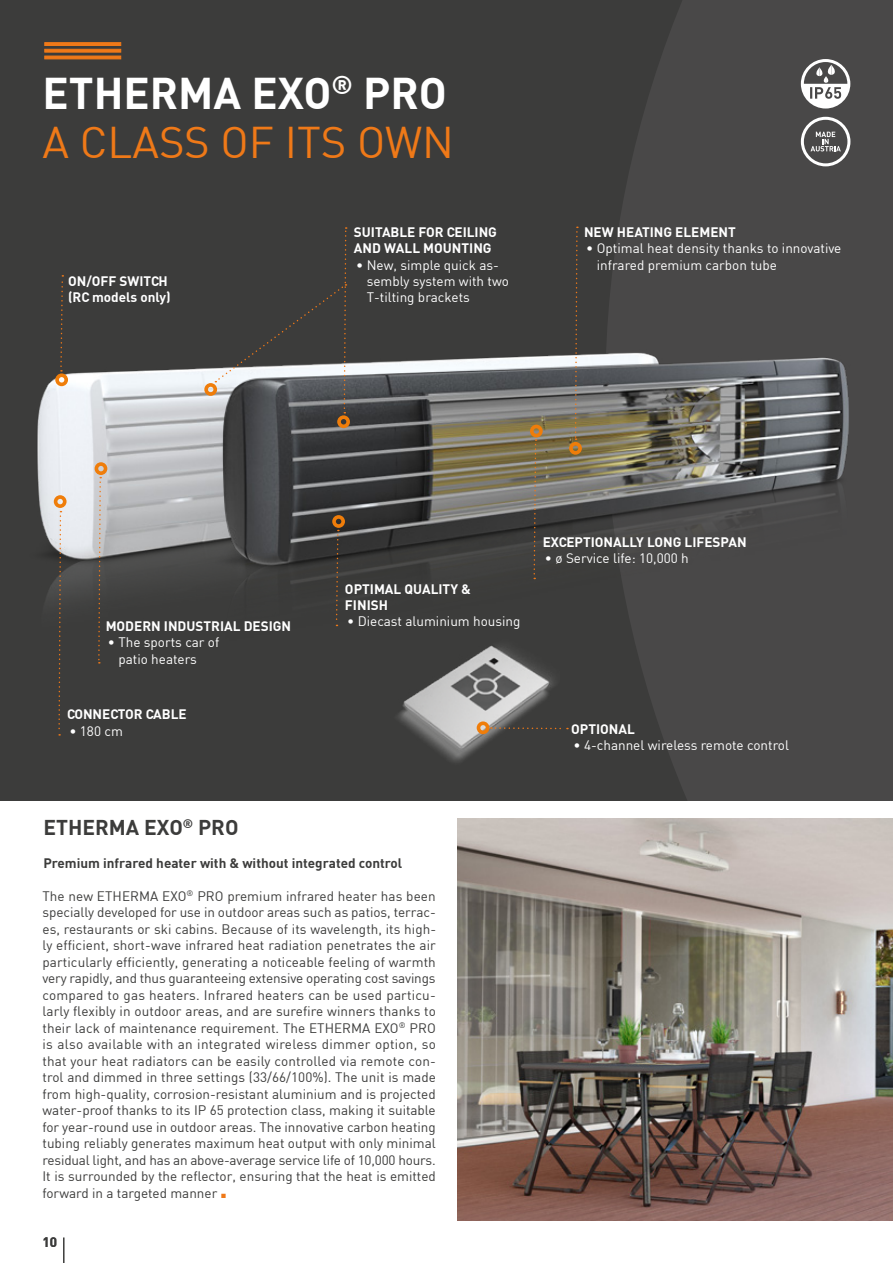
<style>
.page{position:relative;width:893px;height:1263px;background:#fff}
.page>*{position:absolute;margin:0;border:0;box-sizing:border-box;transform-origin:0 0}
.t1{font:45px "DIN";color:#ef7918}
.t2{font:43.5px/49.5px "DIN";color:#ef7918}
.t3{font:700 21px "DIN";color:#3c3c3b}
.t4{font:13.5px/16.5px "DIN";color:#3c3c3b;text-align:justify}
.t5{font:13.5px/16.2px "DIN";color:#fff}
.t6{font:700 13.5px/16.2px "DIN";color:#fff}
.t7{font:700 13.5px "DIN";color:#3c3c3b}
.s1{font-weight:700;color:#fff}
</style>
<div class="page">
<div style="left:0;top:0;width:893px;height:802px;background:#3c3c3b"></div>
<svg style="left:605px;top:0;width:288px;height:802px;fill:#494848"></svg>
<img style="left:37px;top:236px;width:712px;height:365px">
<img style="left:143px;top:242px;width:750px;height:415px">
<hr style="left:45px;top:43px;width:76px;height:3px;background:#ef7918">
<hr style="left:45px;top:56px;width:76px;height:3px;background:#ef7918">
<div style="left:45px;top:49px;width:76px;height:3px;background:#ef7918;border:1px solid #ef7918"></div>
<svg style="left:332px;top:515px;width:13px;height:106px"></svg>
<svg style="left:54px;top:495px;width:13px;height:241px"></svg>
<svg style="left:204px;top:227px;width:146px;height:201px"></svg>
<svg style="left:569px;top:227px;width:13px;height:228px"></svg>
<svg style="left:530px;top:425px;width:13px;height:154px"></svg>
<svg style="left:95px;top:462px;width:12px;height:201px"></svg>
<svg style="left:55px;top:275px;width:13px;height:111px"></svg>
<img style="left:330px;top:621px;width:229px;height:141px">
<svg style="left:477px;top:721px;width:91px;height:13px"></svg>
<svg style="left:801px;top:59px;width:49px;height:50px"></svg>
<svg style="left:801px;top:117px;width:49px;height:49px"></svg>
<img style="left:457px;top:818px;width:436px;height:402px">
<hr style="left:63px;top:1237px;width:2px;height:26px;background:#3c3c3b">
<h2 class="t2" style="left:43px;top:67px;width:413px"><span class="s1">ETHERMA EXO</span><sup>®</sup> <span class="s1">PRO<br></span>A CLASS OF ITS OWN</h2>
<p class="t6" style="left:68px;top:272px;width:104px">ON/OFF SWITCH (RC models only)</p>
<p class="t6" style="left:354px;top:224px;width:144px">SUITABLE FOR CEILING<br>AND WALL MOUNTING</p>
<p class="t5" style="left:367px;top:256px;width:144px;text-indent:-11px">• New, simple quick as&shy;sembly system with two<br>T-tilting brackets</p>
<p class="t6" style="left:584px;top:224px;width:153px">NEW HEATING ELEMENT</p>
<p class="t5" style="left:597px;top:240px;width:246px;text-indent:-11px">• Optimal heat density thanks to innovative infrared premium carbon tube</p>
<p class="t6" style="left:106px;top:618px;width:187px">MODERN INDUSTRIAL DESIGN</p>
<p class="t5" style="left:118px;top:634px;width:102px;text-indent:-11px">• The sports car of patio heaters</p>
<p class="t6" style="left:67px;top:706px;width:121px">CONNECTOR CABLE</p>
<p class="t5" style="left:69px;top:722px;width:55px">• 180 cm</p>
<p class="t6" style="left:345px;top:580px;width:127px">OPTIMAL QUALITY &amp;<br>FINISH</p>
<p class="t5" style="left:347px;top:613px;width:175px">• Diecast aluminium housing</p>
<p class="t6" style="left:543px;top:533px;width:205px">EXCEPTIONALLY LONG LIFESPAN</p>
<p class="t5" style="left:545px;top:550px;width:145px">• ø Service life: 10,000 h</p>
<p class="t6" style="left:571px;top:720px;width:65px">OPTIONAL</p>
<p class="t5" style="left:573px;top:737px;width:217px">• 4-channel wireless remote control</p>
<h3 class="t3" style="left:43px;top:813px;width:197px">ETHERMA EXO<sup>®</sup> PRO</h3>
<p class="t7" style="left:43px;top:854px;width:360px">Premium infrared heater with &amp; without integrated control</p>
<p class="t4" style="left:43px;top:887px;width:395px">The new ETHERMA EXO<sup>®</sup> PRO premium infrared heater has been specially developed for use in outdoor areas such as patios, terrac&shy;es, restaurants or ski cabins. Because of its wavelength, its high&shy;ly efficient, short-wave infrared heat radiation penetrates the air particularly efficiently, generating a noticeable feeling of warmth very rapidly, and thus guaranteeing extensive operating cost savings compared to gas heaters. Infrared heaters can be used particu&shy;larly flexibly in outdoor areas, and are surefire winners thanks to their lack of maintenance requirement. The ETHERMA EXO<sup>®</sup> PRO is also available with an integrated wireless dimmer option, so that your heat radiators can be easily controlled via remote con&shy;trol and dimmed in three settings (33/66/100%). The unit is made from high-quality, corrosion-resistant aluminium and is projected water-proof thanks to its IP 65 protection class, making it suitable for year-round use in outdoor areas. The innovative carbon heating tubing reliably generates maximum heat output with only minimal residual light, and has an above-average service life of 10,000 hours.<br>It is surrounded by the reflector, ensuring that the heat is emitted forward in a targeted manner</p>
<h1 class="t1" style="left:217px;top:1153px;width:14px">.</h1>
<p class="t7" style="left:43px;top:1233px;width:16px">10</p>
</div>
